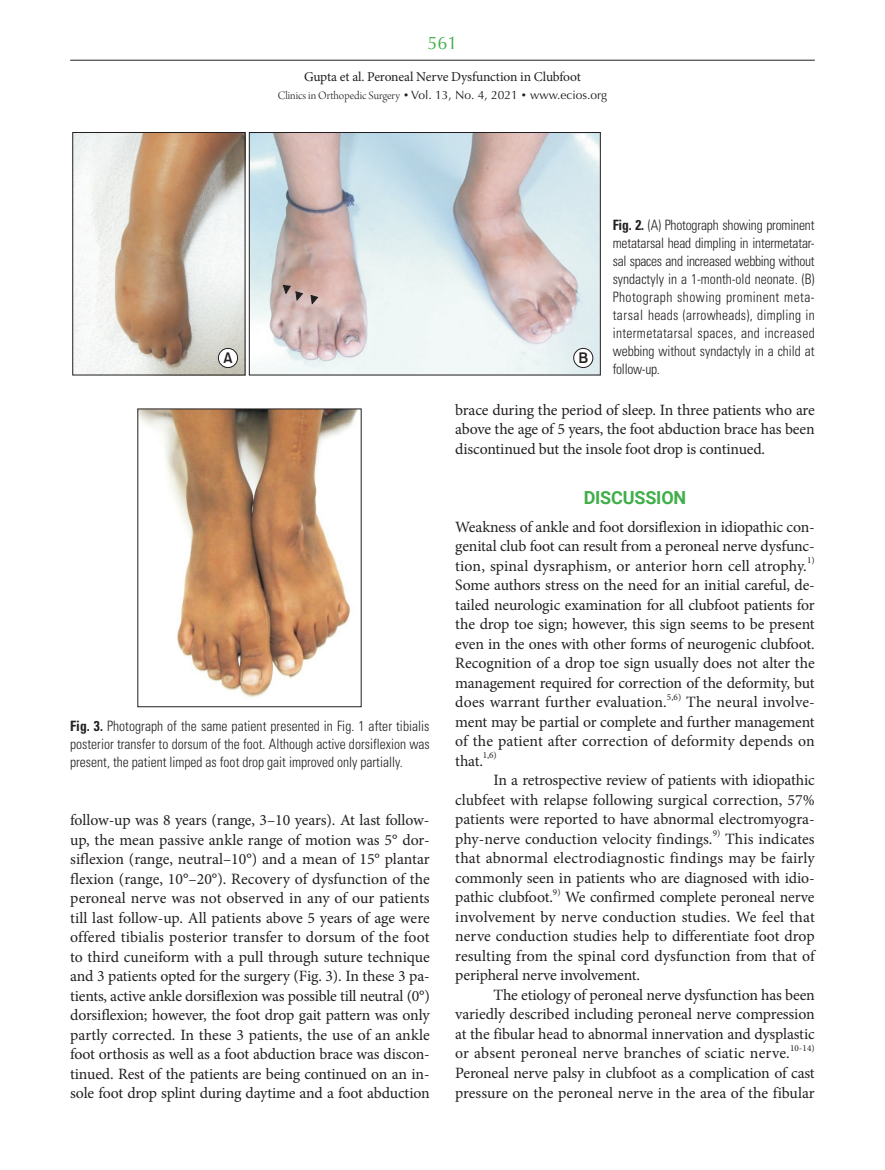
<style>
.page{position:relative;width:885px;height:1170px;background:#fff}
.page>*{position:absolute;margin:0;border:0;box-sizing:border-box;transform-origin:0 0}
.t1{font:700 18px "Roboto";letter-spacing:-.01em;color:#40ae49}
.t2{font:18px "Optima LT Std";color:#40ae49}
.t3{font:15.75px/19.5px "Minion Pro";letter-spacing:-.005em;color:#231f20;text-align:justify}
.t4{font:15px "Gothic 725 BT Bold A";color:#231f20}
.t5{font:300 condensed 14.25px/18px "Univers LT Std";color:#231f20;text-align:justify;scale:.95 1}
.t6{font:13.5px "Minion Pro";letter-spacing:-.01em;color:#231f20}
.t7{font:12px "Optima LT Std";color:#231f20}
.t8{font:9.15px "Minion Pro";color:#231f20}
.s1{font-family:"Arno Pro Light Display"}
.s2{font-size:9px}
.s3{font-weight:700}
</style>
<div class="page">
<hr style="left:70px;top:60px;width:744px;height:1px;background:#231f20">
<svg style="left:72px;top:132px;width:528px;height:243px"></svg>
<svg style="left:310px;top:295px;width:8px;height:9px"></svg>
<svg style="left:283px;top:285px;width:20px;height:15px"></svg>
<img style="left:139px;top:410px;width:219px;height:288px">
<p class="t2" style="left:427px;top:32px;width:32px">561</p>
<p class="t6" style="left:304px;top:68px;width:278px">Gupta et al. Peroneal Nerve Dysfunction in Clubfoot</p>
<p class="t7" style="left:278px;top:88px;width:331px"><span class="s1">Clinics in Orthopedic Surgery</span> <span class="s2">•</span> Vol. 13, No. 4, 2021 <span class="s2">•</span> www.ecios.org</p>
<p class="t4" style="left:223px;top:349px;width:11px">A</p>
<p class="t4" style="left:578px;top:349px;width:11px">B</p>
<p class="t5" style="left:612px;top:215px;width:214px"><span class="s3">Fig. 2.</span> (A) Photograph showing prominent metatarsal head dimpling in intermetatar&shy;sal spaces and increased webbing without syndactyly in a 1-month-old neonate. (B)<br>Photograph showing prominent meta&shy;tarsal heads (arrowheads), dimpling in intermetatarsal spaces, and increased webbing without syndactyly in a child at follow-up.</p>
<p class="t5" style="left:70px;top:717px;width:380px"><span class="s3">Fig. 3.</span> Photograph of the same patient presented in Fig. 1 after tibialis posterior transfer to dorsum of the foot. Although active dorsiflexion was present, the patient limped as foot drop gait improved only partially.</p>
<p class="t3" style="left:70px;top:810px;width:361px">follow-up was 8 years (range, 3–10 years). At last follow&shy;up, the mean passive ankle range of motion was 5° dor&shy;siflexion (range, neutral–10°) and a mean of 15° plantar flexion (range, 10°–20°). Recovery of dysfunction of the peroneal nerve was not observed in any of our patients till last follow-up. All patients above 5 years of age were offered tibialis posterior transfer to dorsum of the foot to third cuneiform with a pull through suture technique and 3 patients opted for the surgery (Fig. 3). In these 3 pa&shy;tients, active ankle dorsiflexion was possible till neutral (0°) dorsiflexion; however, the foot drop gait pattern was only partly corrected. In these 3 patients, the use of an ankle foot orthosis as well as a foot abduction brace was discon&shy;tinued. Rest of the patients are being continued on an in&shy;sole foot drop splint during daytime and a foot abduction</p>
<p class="t3" style="left:455px;top:400px;width:361px">brace during the period of sleep. In three patients who are above the age of 5 years, the foot abduction brace has been discontinued but the insole foot drop is continued.</p>
<p class="t1" style="left:583px;top:485px;width:104px">DISCUSSION</p>
<p class="t3" style="left:455px;top:517px;width:361px">Weakness of ankle and foot dorsiflexion in idiopathic con&shy;genital club foot can result from a peroneal nerve dysfunc&shy;tion, spinal dysraphism, or anterior horn cell atrophy.</p>
<p class="t8" style="left:807px;top:554px;width:9px">1)</p>
<p class="t3" style="left:455px;top:575px;width:361px">Some authors stress on the need for an initial careful, de&shy;tailed neurologic examination for all clubfoot patients for the drop toe sign; however, this sign seems to be present even in the ones with other forms of neurogenic clubfoot.<br>Recognition of a drop toe sign usually does not alter the management required for correction of the deformity, but does warrant further evaluation.</p>
<p class="t8" style="left:666px;top:690px;width:16px">5,6)</p>
<p class="t3" style="left:455px;top:692px;width:361px;text-indent:231px">The neural involve&shy;ment may be partial or complete and further management of the patient after correction of deformity depends on that.</p>
<p class="t8" style="left:482px;top:749px;width:15px">1,6)</p>
<p class="t3" style="left:455px;top:770px;width:361px;text-indent:38px">In a retrospective review of patients with idiopathic clubfeet with relapse following surgical correction, 57% patients were reported to have abnormal electromyogra&shy;phy-nerve conduction velocity findings.</p>
<p class="t8" style="left:712px;top:827px;width:9px">9)</p>
<p class="t3" style="left:455px;top:829px;width:361px;text-indent:270px">This indicates that abnormal electrodiagnostic findings may be fairly commonly seen in patients who are diagnosed with idio&shy;pathic clubfoot.</p>
<p class="t8" style="left:553px;top:885px;width:9px">9)</p>
<p class="t3" style="left:455px;top:887px;width:361px;text-indent:110px">We confirmed complete peroneal nerve involvement by nerve conduction studies. We feel that nerve conduction studies help to differentiate foot drop resulting from the spinal cord dysfunction from that of peripheral nerve involvement.</p>
<p class="t3" style="left:455px;top:985px;width:361px;text-indent:38px">The etiology of peroneal nerve dysfunction has been variedly described including peroneal nerve compression at the fibular head to abnormal innervation and dysplastic or absent peroneal nerve branches of sciatic nerve.</p>
<p class="t8" style="left:790px;top:1041px;width:26px">10-14)</p>
<p class="t3" style="left:455px;top:1063px;width:361px">Peroneal nerve palsy in clubfoot as a complication of cast pressure on the peroneal nerve in the area of the fibular</p>
</div>
